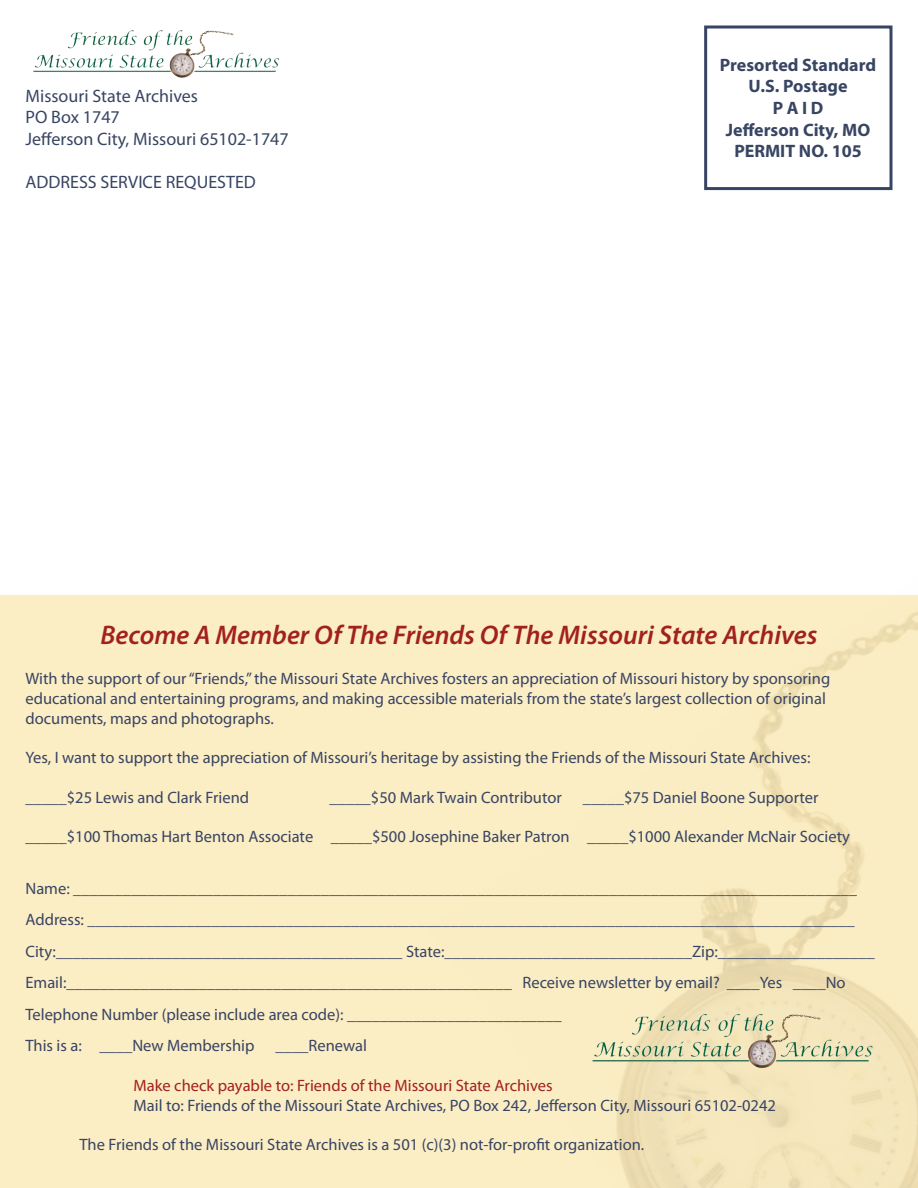
<style>
.page{position:relative;width:918px;height:1188px;background:#fff}
.page>*{position:absolute;margin:0;border:0;box-sizing:border-box;transform-origin:0 0}
.t1{font:italic 600 27px "Myriad Pro";color:#a12121}
.t2{font:18px "Myriad Pro";color:#384563}
.t3{font:700 18px "Myriad Pro";color:#384563}
.t4{font:16.5px/19.8px "Myriad Pro";color:#384463}
.t5{font:16.5px "Myriad Pro";color:#a12121}
</style>
<div class="page">
<div style="left:0;top:596px;width:918px;height:592px;background:#fbedc4"></div>
<div style="left:704px;top:26px;width:188px;height:164px;border:3px solid #384463"></div>
<img style="left:33px;top:30px;width:246px;height:48px">
<img style="left:592px;top:1009px;width:300px;height:71px">
<p class="t2" style="left:26px;top:85px;width:174px">Missouri State Archives</p>
<p class="t2" style="left:26px;top:106px;width:96px">PO Box 1747</p>
<p class="t2" style="left:26px;top:128px;width:265px">Jefferson City, Missouri 65102-1747</p>
<p class="t2" style="left:26px;top:171px;width:232px">ADDRESS SERVICE REQUESTED</p>
<p class="t3" style="left:720px;top:53px;width:158px">Presorted Standard</p>
<p class="t3" style="left:749px;top:75px;width:100px">U.S. Postage</p>
<p class="t3" style="left:773px;top:96px;width:52px">P A I D</p>
<p class="t3" style="left:726px;top:118px;width:146px">Jefferson City, MO</p>
<p class="t3" style="left:734px;top:139px;width:129px">PERMIT NO. 105</p>
<p class="t1" style="left:100px;top:618px;width:719px">Become A Member Of The Friends Of The Missouri State Archives</p>
<p class="t4" style="left:26px;top:668px;width:806px">With the support of our “Friends,” the Missouri State Archives fosters an appreciation of Missouri history by sponsoring educational and entertaining programs, and making accessible materials from the state’s largest collection of original documents, maps and photographs.</p>
<p class="t4" style="left:26px;top:748px;width:787px">Yes, I want to support the appreciation of Missouri’s heritage by assisting the Friends of the Missouri State Archives:</p>
<p class="t4" style="left:26px;top:787px;width:225px">_____$25 Lewis and Clark Friend</p>
<p class="t4" style="left:330px;top:787px;width:234px">_____$50 Mark Twain Contributor</p>
<p class="t4" style="left:583px;top:787px;width:237px">_____$75 Daniel Boone Supporter</p>
<p class="t4" style="left:26px;top:827px;width:826px">_____$100 Thomas Hart Benton Associate _____$500 Josephine Baker Patron _____$1000 Alexander McNair Society</p>
<p class="t4" style="left:26px;top:878px;width:833px">Name: _______________________________________________________________________________________________</p>
<p class="t4" style="left:26px;top:910px;width:831px">Address: _____________________________________________________________________________________________</p>
<p class="t4" style="left:26px;top:935px;width:851px;line-height:31.5px">City:__________________________________________ State:______________________________Zip:___________________<br>Email:______________________________________________________ Receive newsletter by email? ____Yes ____No</p>
<p class="t4" style="left:26px;top:1004px;width:538px">Telephone Number (please include area code): __________________________</p>
<p class="t4" style="left:26px;top:1036px;width:231px">This is a: ____New Membership</p>
<p class="t4" style="left:276px;top:1036px;width:93px">____Renewal</p>
<p class="t5" style="left:134px;top:1075px;width:421px">Make check payable to: Friends of the Missouri State Archives</p>
<p class="t4" style="left:133px;top:1095px;width:644px">Mail to: Friends of the Missouri State Archives, PO Box 242, Jefferson City, Missouri 65102-0242</p>
<p class="t4" style="left:80px;top:1135px;width:566px">The Friends of the Missouri State Archives is a 501 (c)(3) not-for-profit organization.</p>
</div>
